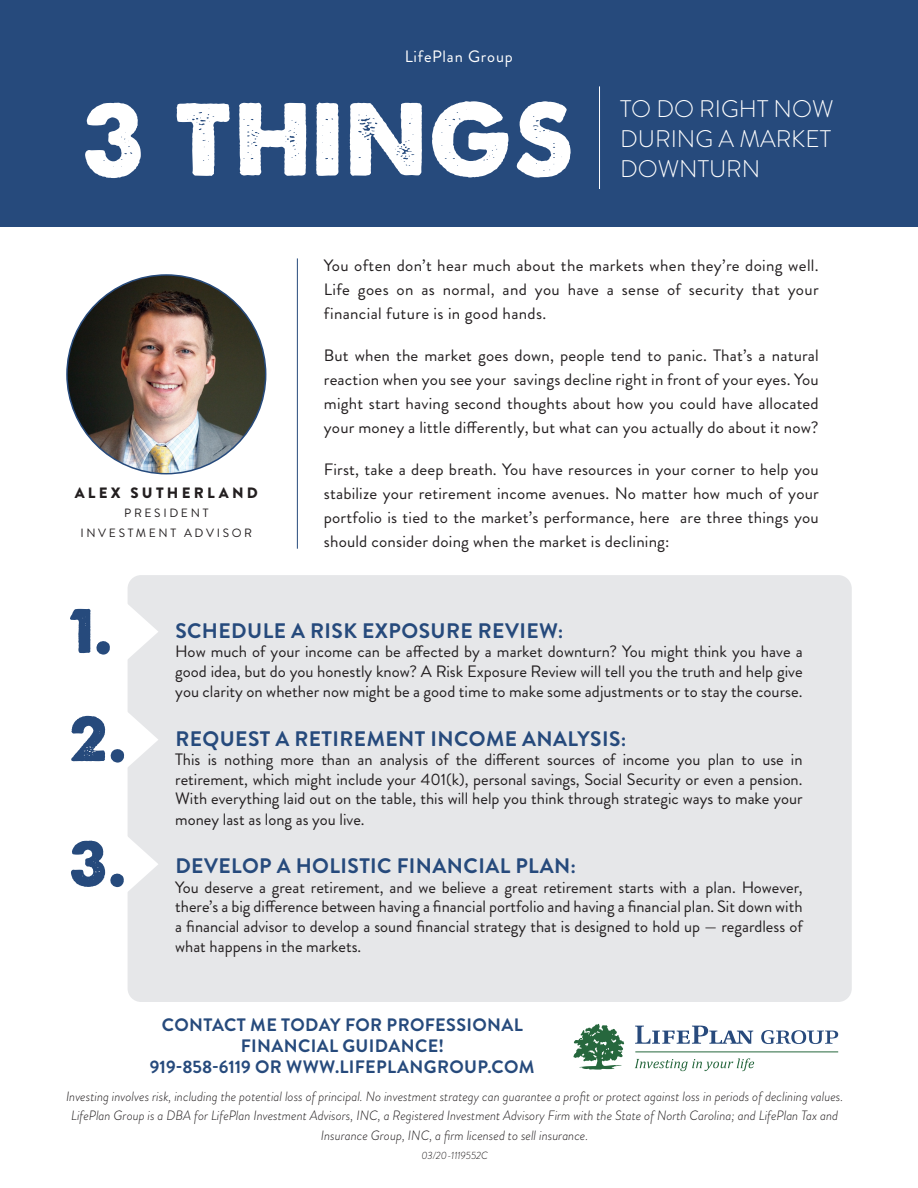
<style>
.page{position:relative;width:918px;height:1188px;background:#fff}
.page>*{position:absolute;margin:0;border:0;box-sizing:border-box;transform-origin:0 0}
.t1{font:97.65px "A Loveof Thunder";letter-spacing:.025em;color:#fff}
.t2{font:60px "A Loveof Thunder";color:#264a7c}
.t3{font:300 24px "Brandon Grotesque";color:#fff}
.t4{font:700 21px "Brandon Grotesque";letter-spacing:.02em;color:#264a7c}
.t5{font:700 18px/21px "Brandon Grotesque";letter-spacing:.02em;color:#264a7c;text-align:center}
.t6{font:16.5px/24px "Brandon Grotesque";color:#231f20;text-align:justify}
.t7{font:16.5px "Brandon Grotesque";letter-spacing:.05em;color:#fff}
.t8{font:900 15px "Brandon Grotesque";letter-spacing:.22em;color:#231f20}
.t9{font:italic 300 13.5px "Brandon Grotesque";color:#231f20}
.t10{font:12px/19.5px "Brandon Grotesque";letter-spacing:.22em;color:#231f20;text-align:center}
.t11{font:italic 300 10.5px "Brandon Grotesque";color:#231f20}
</style>
<div class="page">
<div style="left:0;top:0;width:918px;height:227px;background:#264a7c"></div>
<hr style="left:599px;top:86px;width:1px;height:103px;background:#fff">
<img style="left:67px;top:275px;width:199px;height:199px;border-radius:99px">
<div style="left:128px;top:575px;width:724px;height:427px;background:#e6e7e9;border-radius:14px"></div>
<svg style="left:127px;top:605px;width:31px;height:56px"></svg>
<svg style="left:127px;top:713px;width:31px;height:56px"></svg>
<svg style="left:127px;top:835px;width:31px;height:56px"></svg>
<hr style="left:297px;top:258px;width:1px;height:291px;background:#264a7c">
<hr style="left:635px;top:1052px;width:203px;height:1px;background:#26673d">
<svg style="left:635px;top:1026px;width:118px;height:18px"></svg>
<svg style="left:761px;top:1030px;width:77px;height:14px"></svg>
<svg style="left:573px;top:1024px;width:51px;height:46px"></svg>
<svg style="left:635px;top:1058px;width:119px;height:13px"></svg>
<p class="t7" style="left:405px;top:45px;width:110px">LifePlan Group</p>
<p class="t1" style="left:82px;top:78px;width:493px">3 THINGS</p>
<p class="t3" style="left:620px;top:92px;width:215px">TO DO RIGHT NOW</p>
<p class="t3" style="left:620px;top:122px;width:212px">DURING A MARKET</p>
<p class="t3" style="left:620px;top:152px;width:142px">DOWNTURN</p>
<p class="t8" style="left:75px;top:482px;width:185px">ALEX SUTHERLAND</p>
<p class="t10" style="left:80px;top:504px;width:173px">PRESIDENT<br>INVESTMENT ADVISOR</p>
<p class="t6" style="left:324px;top:254px;width:496px">You often don’t hear much about the markets when they’re doing well.<br>Life goes on as normal, and you have a sense of security that your financial future is in good hands.</p>
<p class="t6" style="left:324px;top:344px;width:496px">But when the market goes down, people tend to panic. That’s a natural reaction when you see your savings decline right in front of your eyes. You might start having second thoughts about how you could have allocated your money a little differently, but what can you actually do about it now?</p>
<p class="t6" style="left:324px;top:458px;width:496px">First, take a deep breath. You have resources in your corner to help you stabilize your retirement income avenues. No matter how much of your portfolio is tied to the market’s performance, here are three things you should consider doing when the market is declining:</p>
<p class="t2" style="left:69px;top:593px;width:44px">1.</p>
<p class="t2" style="left:69px;top:701px;width:58px">2.</p>
<p class="t2" style="left:69px;top:826px;width:58px">3.</p>
<p class="t4" style="left:175px;top:616px;width:390px">SCHEDULE A RISK EXPOSURE REVIEW:</p>
<p class="t6" style="left:175px;top:642px;width:629px;line-height:19.8px">How much of your income can be affected by a market downturn? You might think you have a good idea, but do you honestly know? A Risk Exposure Review will tell you the truth and help give you clarity on whether now might be a good time to make some adjustments or to stay the course.</p>
<p class="t4" style="left:175px;top:724px;width:452px">REQUEST A RETIREMENT INCOME ANALYSIS:</p>
<p class="t6" style="left:175px;top:750px;width:629px;line-height:19.8px">This is nothing more than an analysis of the different sources of income you plan to use in retirement, which might include your 401(k), personal savings, Social Security or even a pension.<br>With everything laid out on the table, this will help you think through strategic ways to make your money last as long as you live.</p>
<p class="t4" style="left:175px;top:851px;width:402px">DEVELOP A HOLISTIC FINANCIAL PLAN:</p>
<p class="t6" style="left:175px;top:877px;width:629px;line-height:19.8px">You deserve a great retirement, and we believe a great retirement starts with a plan. However, there’s a big difference between having a financial portfolio and having a financial plan. Sit down with a financial advisor to develop a sound financial strategy that is designed to hold up — regardless of what happens in the markets.</p>
<p class="t5" style="left:162px;top:1014px;width:363px">CONTACT ME TODAY FOR PROFESSIONAL<br>FINANCIAL GUIDANCE!</p>
<p class="t5" style="left:150px;top:1056px;width:386px">919-858-6119 OR WWW.LIFEPLANGROUP.COM</p>
<p class="t9" style="left:66px;top:1087px;width:779px">Investing involves risk, including the potential loss of principal. No investment strategy can guarantee a profit or protect against loss in periods of declining values.</p>
<p class="t9" style="left:71px;top:1107px;width:769px">LifePlan Group is a DBA for LifePlan Investment Advisors, INC, a Registered Investment Advisory Firm with the State of North Carolina; and LifePlan Tax and</p>
<p class="t9" style="left:321px;top:1126px;width:269px">Insurance Group, INC, a firm licensed to sell insurance.</p>
<p class="t11" style="left:421px;top:1149px;width:68px">03/20-1119552C</p>
</div>
